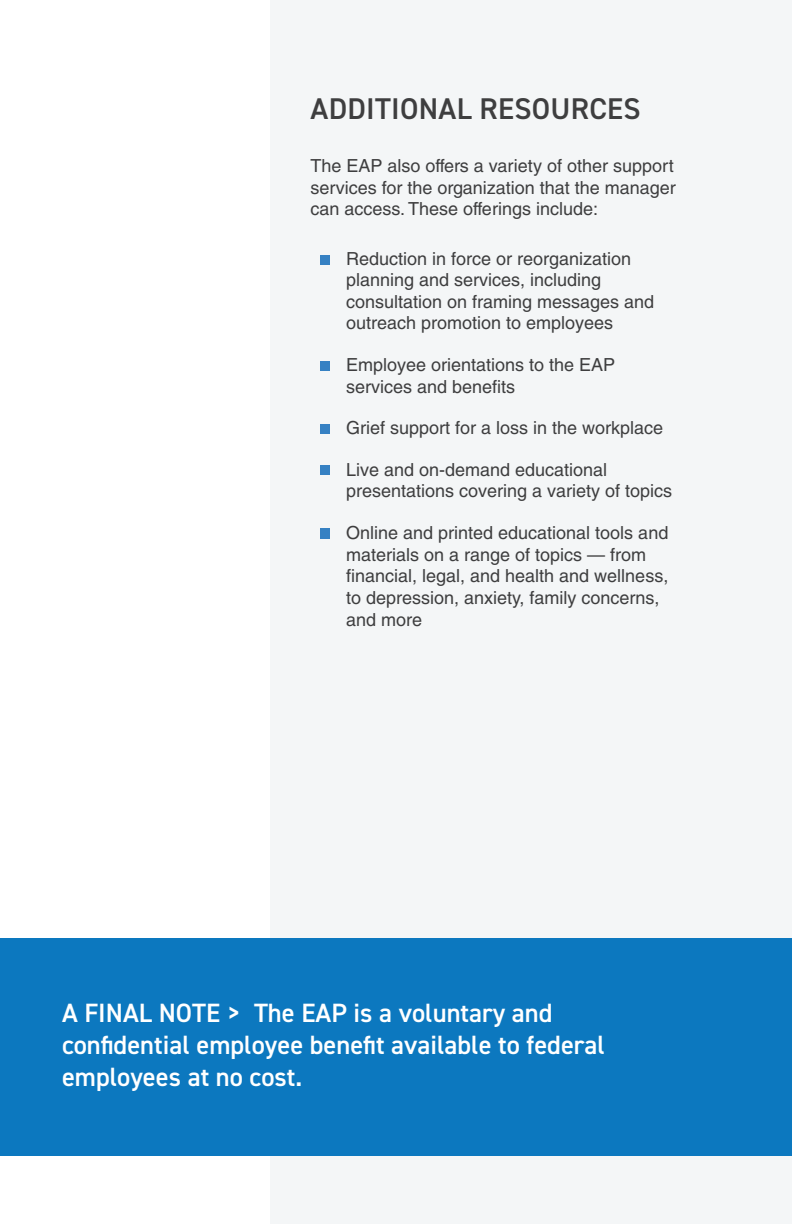
<style>
.page{position:relative;width:792px;height:1224px;background:#fff}
.page>*{position:absolute;margin:0;border:0;box-sizing:border-box;transform-origin:0 0}
.t1{font:600 30px "DIN2014";letter-spacing:.01em;color:#3e3e3f}
.t2{font:600 26.6px/31.8px "DIN2014";color:#fff}
.t3{font:18px/21.6px "Helvetica LT Std";color:#3e3e3f}
</style>
<div class="page">
<div style="left:270px;top:0;width:522px;height:1224px;background:#f4f6f7"></div>
<div style="left:0;top:938px;width:792px;height:218px;background:#0c78bf"></div>
<div style="left:321px;top:529px;width:9px;height:10px;background:#3681c3"></div>
<div style="left:321px;top:466px;width:9px;height:9px;background:#3681c3"></div>
<div style="left:321px;top:424px;width:9px;height:10px;background:#3681c3"></div>
<div style="left:321px;top:361px;width:9px;height:10px;background:#3681c3"></div>
<div style="left:321px;top:255px;width:9px;height:9px;background:#3681c3"></div>
<h2 class="t1" style="left:311px;top:89px;width:332px">ADDITIONAL RESOURCES</h2>
<p class="t3" style="left:310px;top:155px;width:367px;text-align:justify">The EAP also offers a variety of other support services for the organization that the manager can access. These offerings include:</p>
<p class="t3" style="left:346px;top:247px;width:310px;text-indent:-24px">• Reduction in force or reorganization planning and services, including consultation on framing messages and outreach promotion to employees</p>
<p class="t3" style="left:346px;top:354px;width:271px;text-indent:-24px">• Employee orientations to the EAP services and benefits</p>
<p class="t3" style="left:322px;top:417px;width:343px">• Grief support for a loss in the workplace</p>
<p class="t3" style="left:346px;top:459px;width:328px;text-indent:-24px">• Live and on-demand educational presentations covering a variety of topics</p>
<p class="t3" style="left:346px;top:522px;width:324px;text-indent:-24px">• Online and printed educational tools and materials on a range of topics — from financial, legal, and health and wellness, to depression, anxiety, family concerns, and more</p>
<p class="t2" style="left:62px;top:997px;width:545px">A FINAL NOTE &gt; The EAP is a voluntary and confdential employee beneft available to federal employees at no cost.</p>
</div>
